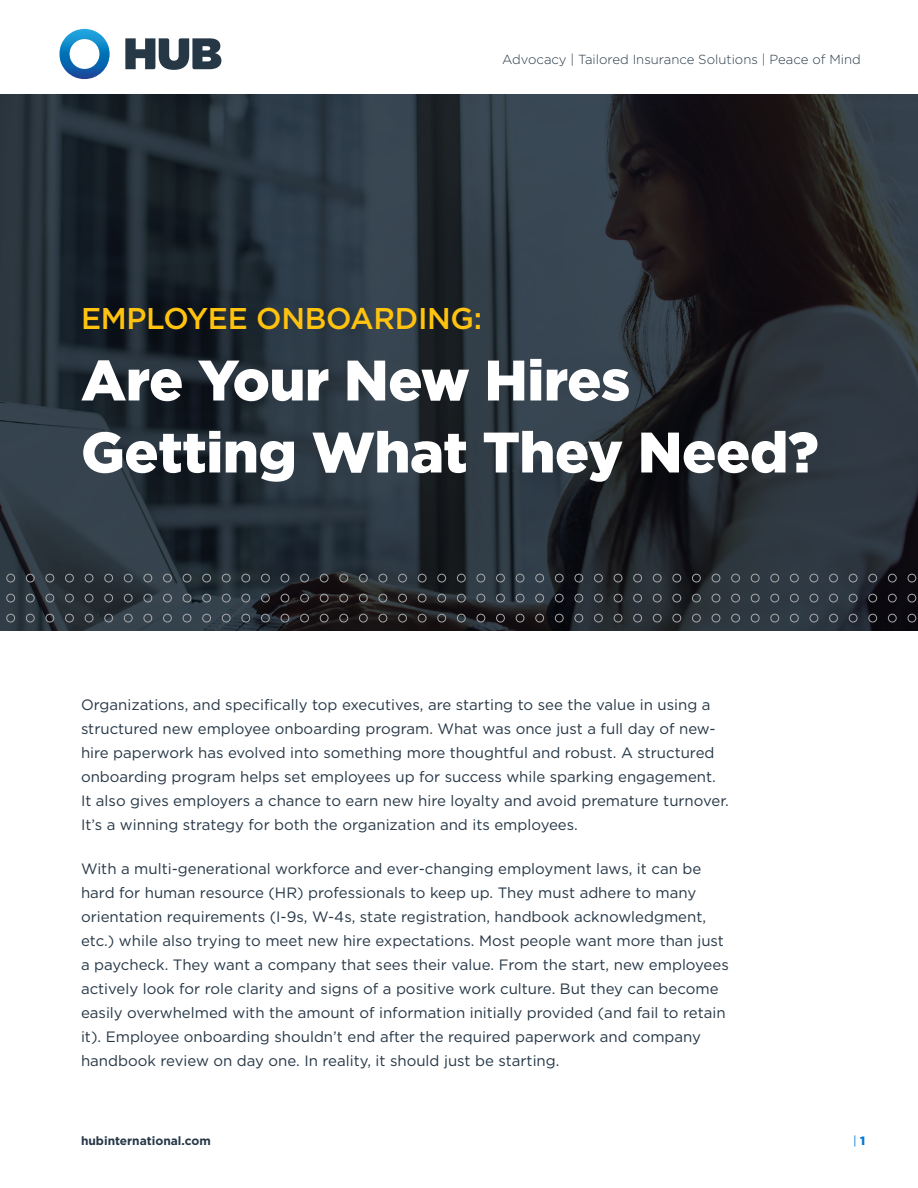
<style>
.page{position:relative;width:918px;height:1188px;background:#fff}
.page>*{position:absolute;margin:0;border:0;box-sizing:border-box;transform-origin:0 0}
.t1{font:900 57px/72px "Gotham";letter-spacing:-.01em;color:#fff}
.t2{font:500 30px "Gotham";letter-spacing:-.01em;color:#ffc20e}
.t3{font:15px/24px "Gotham";color:#263746}
.t4{font:300 13.2px "Gotham";color:#263746}
.t5{font:700 12px "Gotham";color:#263746}
.t6{font:12px "Gotham";color:#0678d5}
.s1{font-weight:900}
</style>
<div class="page">
<svg style="left:0;top:94px;width:918px;height:537px;background:#262f37"></svg>
<svg style="left:125px;top:38px;width:96px;height:32px"></svg>
<img style="left:59px;top:29px;width:51px;height:50px">
<svg style="left:6px;top:568px;width:910px;height:46px;background:#2c3239"></svg>
<svg style="left:6px;top:614px;width:910px;height:17px;background:#2d3238"></svg>
<p class="t4" style="left:502px;top:51px;width:360px">Advocacy | Tailored Insurance Solutions | Peace of Mind</p>
<h2 class="t2" style="left:81px;top:298px;width:403px">EMPLOYEE ONBOARDING:</h2>
<h1 class="t1" style="left:81px;top:344px;width:739px">Are Your New Hires<br>Getting What They Need?</h1>
<p class="t3" style="left:81px;top:692px;width:649px">Organizations, and specifically top executives, are starting to see the value in using a structured new employee onboarding program. What was once just a full day of new&shy;hire paperwork has evolved into something more thoughtful and robust. A structured onboarding program helps set employees up for success while sparking engagement.<br>It also gives employers a chance to earn new hire loyalty and avoid premature turnover.<br>It’s a winning strategy for both the organization and its employees.</p>
<p class="t3" style="left:81px;top:857px;width:649px">With a multi-generational workforce and ever-changing employment laws, it can be hard for human resource (HR) professionals to keep up. They must adhere to many orientation requirements (I-9s, W-4s, state registration, handbook acknowledgment, etc.) while also trying to meet new hire expectations. Most people want more than just a paycheck. They want a company that sees their value. From the start, new employees actively look for role clarity and signs of a positive work culture. But they can become easily overwhelmed with the amount of information initially provided (and fail to retain it). Employee onboarding shouldn’t end after the required paperwork and company handbook review on day one. In reality, it should just be starting.</p>
<p class="t5" style="left:81px;top:1132px;width:131px">hubinternational.com</p>
<p class="t6" style="left:853px;top:1133px;width:14px">| <span class="s1">1</span></p>
</div>
